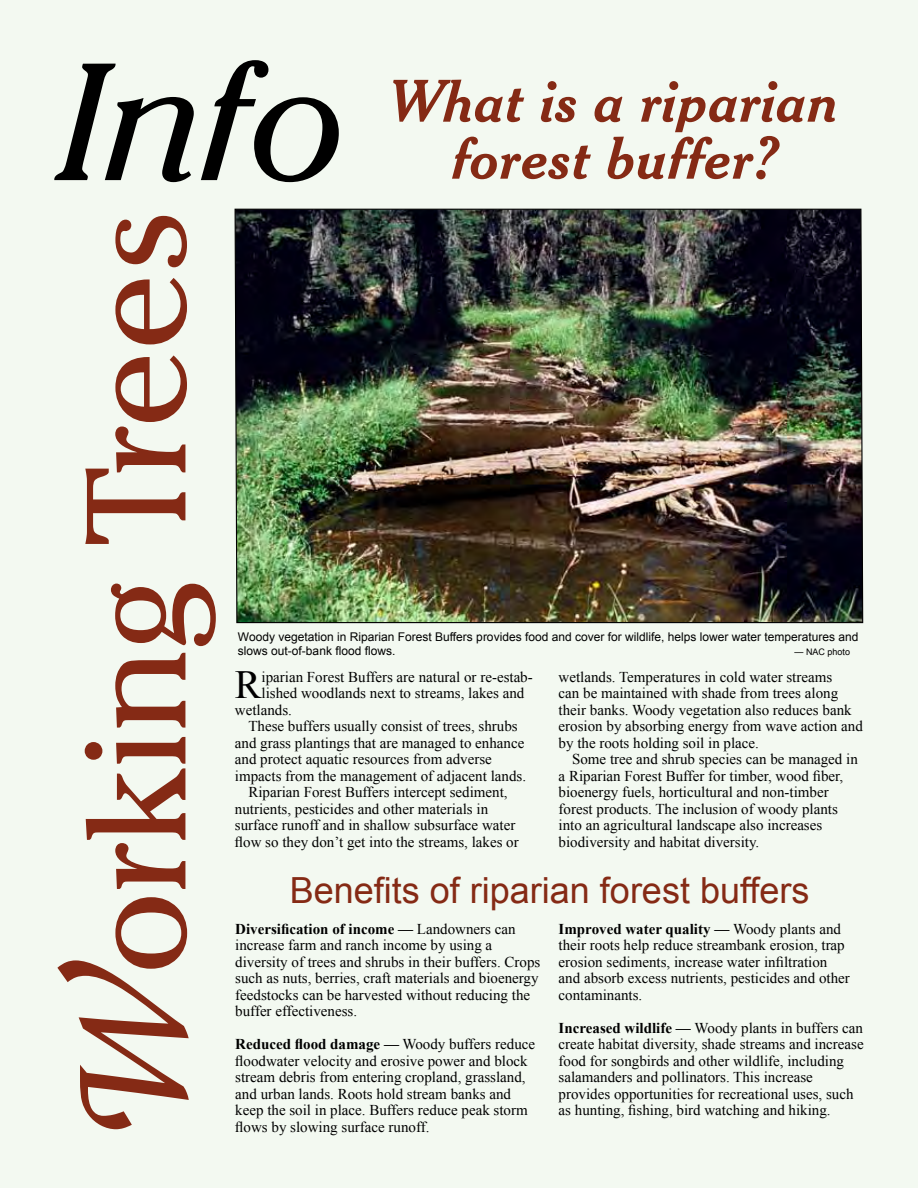
<style>
.page{position:relative;width:918px;height:1188px;background:#f3f9f1}
.page>*{position:absolute;margin:0;border:0;box-sizing:border-box;transform-origin:0 0}
.t1{font:italic 165px "Cheltenham IT Cby BT";color:#000}
.t2{font:139.5px "Cheltenham IT Cby BT";color:#852a15}
.t3{font:57px/57px "Cheltenham BT Bold Italic Headline";color:#852a15;text-align:center}
.t4{font:39.9px "Times New Roman";color:#000}
.t5{font:36px "Arial";color:#852a15}
.t6{font:15px/16.5px "Times New Roman";color:#000}
.t7{font:12px/14.4px "Arial";color:#000}
.t8{font:9px "Arial";color:#000}
.s1{font-family:"Zapf Chancery IT Cby BT";font-weight:500;font-style:italic;font-size:174px}
.s2{font-weight:700}
</style>
<div class="page">
<img style="left:234px;top:208px;width:630px;height:416px">
<h1 class="t1" style="left:61px;top:21px;width:290px">Info</h1>
<h3 class="t3" style="left:391px;top:72px;width:451px">What is a riparian forest buffer?</h3>
<h2 class="t2" style="left:50px;top:1133px;width:925px;rotate:-90deg"><span class="s1">W</span>orking Trees</h2>
<p class="t7" style="left:238px;top:630px;width:622px">Woody vegetation in Riparian Forest Buffers provides food and cover for wildlife, helps lower water temperatures and slows out-of-bank flood flows.</p>
<p class="t8" style="left:795px;top:646px;width:57px">— NAC photo</p>
<h3 class="t4" style="left:235px;top:658px;width:28px">R</h3>
<p class="t6" style="left:262px;top:668px;width:273px">iparian Forest Buffers are natural or re-estab-</p>
<p class="t6" style="left:262px;top:685px;width:264px">lished woodlands next to streams, lakes and</p>
<p class="t6" style="left:235px;top:701px;width:59px">wetlands.</p>
<p class="t6" style="left:248px;top:718px;width:271px">These buffers usually consist of trees, shrubs</p>
<p class="t6" style="left:235px;top:734px;width:291px">and grass plantings that are managed to enhance</p>
<p class="t6" style="left:235px;top:751px;width:258px">and protect aquatic resources from adverse</p>
<p class="t6" style="left:235px;top:767px;width:293px">impacts from the management of adjacent lands.</p>
<p class="t6" style="left:248px;top:784px;width:261px">Riparian Forest Buffers intercept sediment,</p>
<p class="t6" style="left:235px;top:800px;width:255px">nutrients, pesticides and other materials in</p>
<p class="t6" style="left:235px;top:817px;width:282px">surface runoff and in shallow subsurface water</p>
<p class="t6" style="left:235px;top:833px;width:285px">flow so they don’t get into the streams, lakes or</p>
<p class="t6" style="left:559px;top:668px;width:306px">wetlands. Temperatures in cold water streams<br>can be maintained with shade from trees along their banks. Woody vegetation also reduces bank erosion by absorbing energy from wave action and by the roots holding soil in place.</p>
<p class="t6" style="left:559px;top:751px;width:301px;text-indent:14px">Some tree and shrub species can be managed in a Riparian Forest Buffer for timber, wood fiber, bioenergy fuels, horticultural and non-timber forest products. The inclusion of woody plants into an agricultural landscape also increases biodiversity and habitat diversity.</p>
<h3 class="t5" style="left:290px;top:867px;width:521px">Benefits of riparian forest buffers</h3>
<p class="t6" style="left:235px;top:920px;width:307px"><span class="s2">Diversification of income —</span> Landowners can increase farm and ranch income by using a diversity of trees and shrubs in their buffers. Crops such as nuts, berries, craft materials and bioenergy feedstocks can be harvested without reducing the buffer effectiveness.</p>
<p class="t6" style="left:235px;top:1036px;width:301px"><span class="s2">Reduced flood damage —</span> Woody buffers reduce floodwater velocity and erosive power and block stream debris from entering cropland, grassland, and urban lands. Roots hold stream banks and keep the soil in place. Buffers reduce peak storm flows by slowing surface runoff.</p>
<p class="t6" style="left:559px;top:920px;width:293px"><span class="s2">Improved water quality —</span> Woody plants and their roots help reduce streambank erosion, trap erosion sediments, increase water infiltration and absorb excess nutrients, pesticides and other contaminants.</p>
<p class="t6" style="left:559px;top:1019px;width:307px"><span class="s2">Increased wildlife —</span> Woody plants in buffers can create habitat diversity, shade streams and increase food for songbirds and other wildlife, including salamanders and pollinators. This increase provides opportunities for recreational uses, such as hunting, fishing, bird watching and hiking.</p>
</div>
